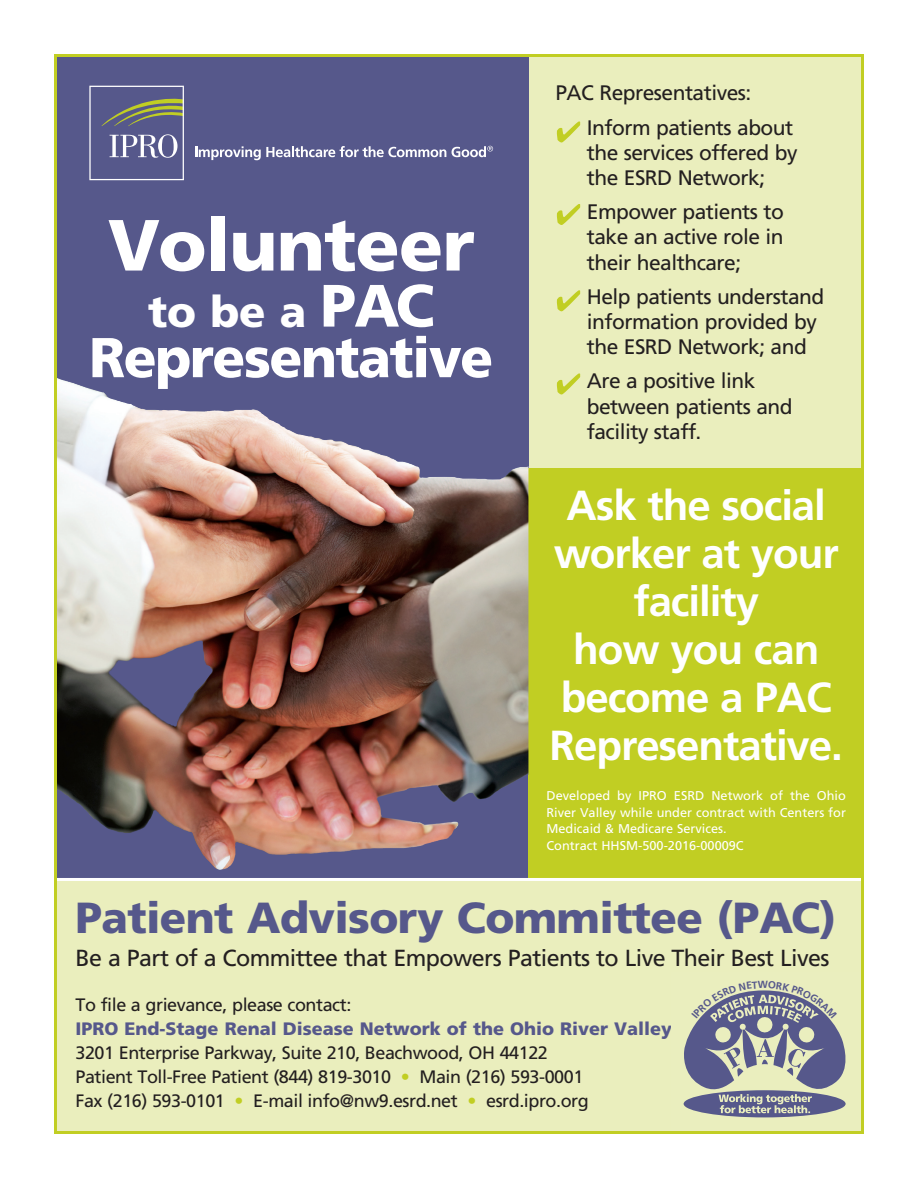
<style>
.page{position:relative;width:918px;height:1188px;background:#fff}
.page>*{position:absolute;margin:0;border:0;box-sizing:border-box;transform-origin:0 0}
.t1{font:900 72.3px "Frutiger";letter-spacing:-.01em;color:#fff}
.t2{font:900 56.1px "Frutiger";letter-spacing:-.025em;color:#fff;scale:.96 1}
.t3{font:900 43.5px "Frutiger";letter-spacing:-.015em;color:#56588b}
.t4{font:900 43.35px "Frutiger";color:#fff}
.t5{font:700 42px/48px "Frutiger LT Std";letter-spacing:-.025em;color:#fff;text-align:center}
.t6{font:23.25px "Frutiger LT Std";letter-spacing:-.025em;color:#231f20}
.t7{font:21px/25.2px "Frutiger LT Std";letter-spacing:-.025em;color:#231f20}
.t8{font:18px "Frutiger LT Std";letter-spacing:-.025em;color:#231f20}
.t9{font:900 18px "Frutiger";color:#56588b}
.t10{font:12.75px/16.5px "Frutiger LT Std";color:#fff;text-align:justify}
.s1{font-size:59.7px}
.s2{color:#c1ce23}
</style>
<div class="page">
<div style="left:54px;top:54px;width:810px;height:1080px;background:#eaeebd"></div>
<div style="left:54px;top:54px;width:474px;height:198px;background:#56588b"></div>
<img style="left:58px;top:252px;width:470px;height:626px">
<div style="left:528px;top:468px;width:336px;height:411px;background:#c1ce23"></div>
<svg style="left:557px;top:122px;width:23px;height:20px"></svg>
<svg style="left:557px;top:204px;width:23px;height:21px"></svg>
<svg style="left:557px;top:290px;width:23px;height:21px"></svg>
<svg style="left:557px;top:374px;width:23px;height:20px"></svg>
<img style="left:58px;top:376px;width:104px;height:457px">
<svg style="left:195px;top:146px;width:251px;height:14px"></svg>
<svg style="left:89px;top:86px;width:95px;height:94px"></svg>
<svg style="left:452px;top:146px;width:41px;height:11px"></svg>
<hr style="left:54px;top:878px;width:810px;height:3px;background:#fff">
<svg style="left:684px;top:990px;width:162px;height:127px"></svg>
<p class="t1" style="left:108px;top:202px;width:368px">Volunteer</p>
<p class="t4" style="left:148px;top:285px;width:288px">to be a <span class="s1">PAC</span></p>
<p class="t2" style="left:89px;top:324px;width:422px">Representative</p>
<p class="t7" style="left:555px;top:81px;width:198px">PAC Representatives:</p>
<p class="t7" style="left:587px;top:115px;width:212px">Inform patients about the services offered by the ESRD Network;</p>
<p class="t7" style="left:587px;top:199px;width:199px;text-align:justify">Empower patients to take an active role in their healthcare;</p>
<p class="t7" style="left:587px;top:284px;width:239px">Help patients understand information provided by the ESRD Network; and</p>
<p class="t7" style="left:587px;top:369px;width:207px">Are a positive link between patients and facility staff.</p>
<p class="t5" style="left:550px;top:482px;width:295px">Ask the social worker at your facility<br>how you can become a PAC<br>Representative.</p>
<p class="t10" style="left:546px;top:788px;width:301px">Developed by IPRO ESRD Network of the Ohio River Valley while under contract with Centers for Medicaid &amp; Medicare Services.</p>
<p class="t10" style="left:546px;top:837px;width:199px">Contract HHSM-500-2016-00009C</p>
<p class="t3" style="left:76px;top:891px;width:762px">Patient Advisory Committee (PAC)</p>
<p class="t6" style="left:76px;top:944px;width:756px">Be a Part of a Committee that Empowers Patients to Live Their Best Lives</p>
<p class="t8" style="left:76px;top:994px;width:277px">To file a grievance, please contact:</p>
<p class="t9" style="left:76px;top:1018px;width:598px">IPRO End-Stage Renal Disease Network of the Ohio River Valley</p>
<p class="t8" style="left:76px;top:1042px;width:474px">3201 Enterprise Parkway, Suite 210, Beachwood, OH 44122</p>
<p class="t8" style="left:76px;top:1066px;width:509px">Patient Toll-Free Patient (844) 819-3010 <span class="s2">•</span> Main (216) 593-0001</p>
<p class="t8" style="left:76px;top:1090px;width:515px">Fax (216) 593-0101 <span class="s2">•</span> E-mail info@nw9.esrd.net <span class="s2">•</span> esrd.ipro.org</p>
</div>
